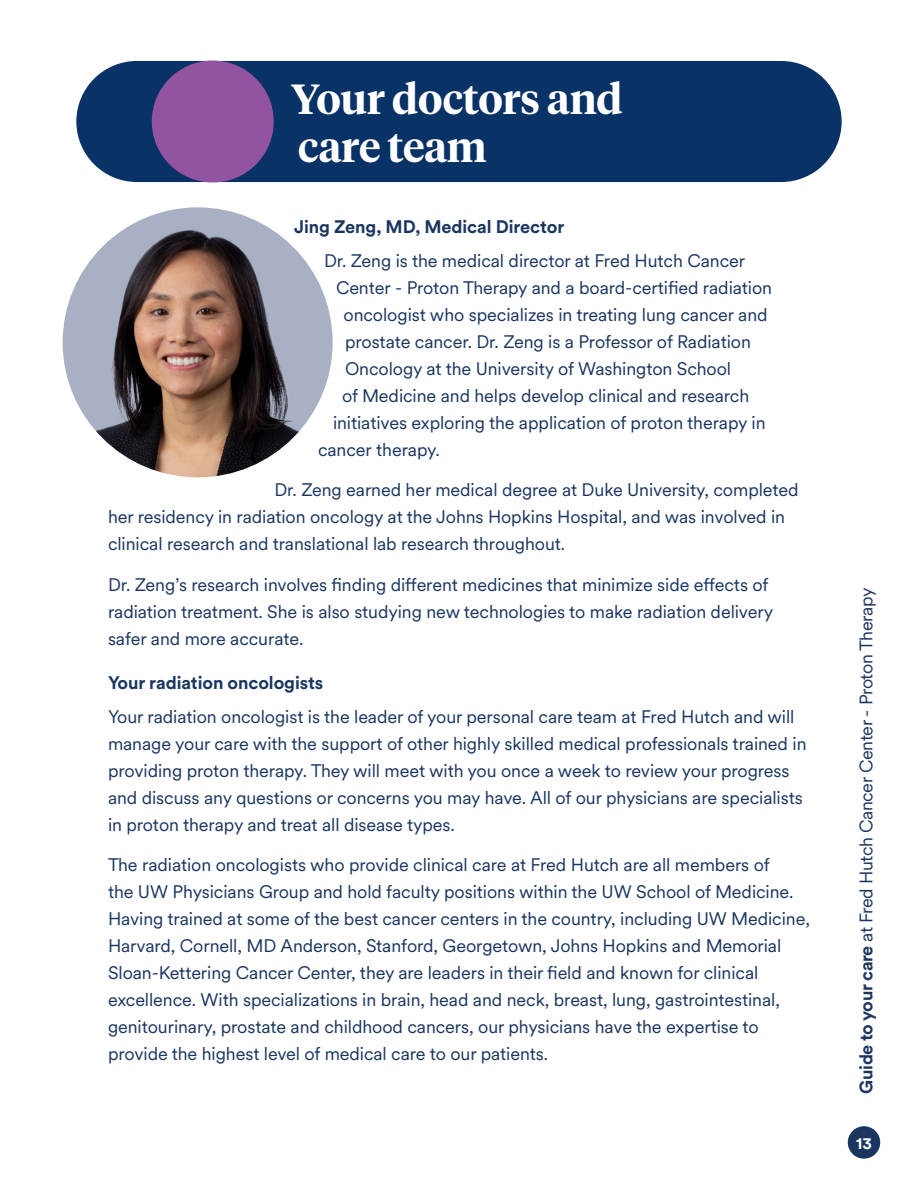
<style>
.page{position:relative;width:918px;height:1188px;background:#fff}
.page>*{position:absolute;margin:0;border:0;box-sizing:border-box;transform-origin:0 0}
.t1{font:600 42px/48px "Tiempos Headline";letter-spacing:-.005em;color:#fff}
.t2{font:18px/27px "Circular XX";letter-spacing:-.005em;color:#1a355f}
.t3{font:700 18px "Circular XX";letter-spacing:-.005em;color:#1a355f}
.t4{font:700 16.5px "Circular XX";color:#fff}
.s1{font-weight:700}
</style>
<div class="page">
<img style="left:63px;top:207px;width:270px;height:270px;border-radius:135px">
<div style="left:848px;top:1126px;width:32px;height:33px;background:#1a355f;border-radius:50%"></div>
<div style="left:76px;top:61px;width:766px;height:121px;background:#093266;border-radius:61px"></div>
<div style="left:152px;top:61px;width:122px;height:121px;background:#9253a1;border-radius:50%"></div>
<h1 class="t1" style="left:291px;top:73px;width:333px">Your doctors and care team</h1>
<p class="t3" style="left:294px;top:214px;width:272px">Jing Zeng, MD, Medical Director</p>
<p class="t2" style="left:324px;top:246px;width:423px">Dr. Zeng is the medical director at Fred Hutch Cancer</p>
<p class="t2" style="left:336px;top:273px;width:438px">Center - Proton Therapy and a board-certified radiation</p>
<p class="t2" style="left:344px;top:300px;width:426px">oncologist who specializes in treating lung cancer and</p>
<p class="t2" style="left:345px;top:327px;width:407px">prostate cancer. Dr. Zeng is a Professor of Radiation</p>
<p class="t2" style="left:345px;top:354px;width:388px">Oncology at the University of Washington School</p>
<p class="t2" style="left:342px;top:381px;width:409px">of Medicine and helps develop clinical and research</p>
<p class="t2" style="left:333px;top:408px;width:434px">initiatives exploring the application of proton therapy in</p>
<p class="t2" style="left:318px;top:435px;width:121px">cancer therapy.</p>
<p class="t2" style="left:108px;top:476px;width:692px;text-indent:166px">Dr. Zeng earned her medical degree at Duke University, completed her residency in radiation oncology at the Johns Hopkins Hospital, and was involved in clinical research and translational lab research throughout.</p>
<p class="t2" style="left:108px;top:570px;width:667px">Dr. Zeng’s research involves finding different medicines that minimize side effects of radiation treatment. She is also studying new technologies to make radiation delivery safer and more accurate.</p>
<p class="t3" style="left:108px;top:671px;width:217px">Your radiation oncologists</p>
<p class="t2" style="left:108px;top:702px;width:700px">Your radiation oncologist is the leader of your personal care team at Fred Hutch and will manage your care with the support of other highly skilled medical professionals trained in providing proton therapy. They will meet with you once a week to review your progress and discuss any questions or concerns you may have. All of our physicians are specialists in proton therapy and treat all disease types.</p>
<p class="t2" style="left:108px;top:851px;width:704px">The radiation oncologists who provide clinical care at Fred Hutch are all members of<br>the UW Physicians Group and hold faculty positions within the UW School of Medicine.<br>Having trained at some of the best cancer centers in the country, including UW Medicine, Harvard, Cornell, MD Anderson, Stanford, Georgetown, Johns Hopkins and Memorial Sloan-Kettering Cancer Center, they are leaders in their field and known for clinical excellence. With specializations in brain, head and neck, breast, lung, gastrointestinal, genitourinary, prostate and childhood cancers, our physicians have the expertise to provide the highest level of medical care to our patients.</p>
<p class="t2" style="left:852px;top:1094px;width:507px;rotate:-90deg"><span class="s1">Guide to your care</span> at Fred Hutch Cancer Center - Proton Therapy</p>
<p class="t4" style="left:856px;top:1132px;width:17px">13</p>
</div>
